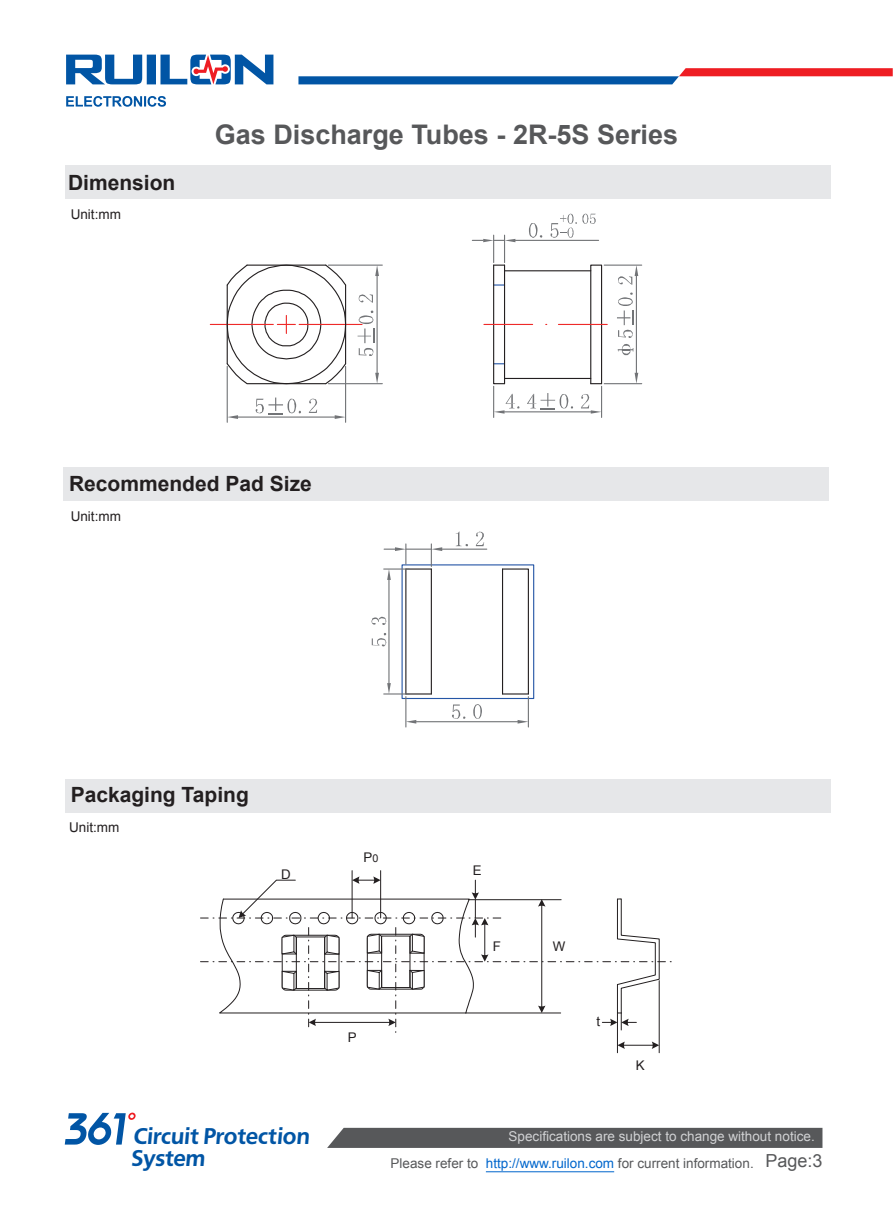
<style>
.page{position:relative;width:893px;height:1212px;background:#fff}
.page>*{position:absolute;margin:0;border:0;box-sizing:border-box;transform-origin:0 0}
.t1{font:700 27px "Arial";color:#57585a}
.t2{font:700 22.95px/21.8px "Frutiger";color:#0155a5}
.t3{font:700 21px "Arial";color:#231f20}
.t4{font:18px "Arial";color:#57585a}
.t5{font:13.5px/26.4px "Arial";color:#d1d2d4}
.t6{font:13.5px "Arial";color:#231f20}
.t7{font:13.35px "Arial";color:#231f20}
.s1{font-size:10.8px}
.s2{color:#57585a}
.s3{color:#06c}
</style>
<div class="page">
<svg style="left:298px;top:68px;width:595px;height:16px"></svg>
<svg style="left:66px;top:96px;width:100px;height:11px"></svg>
<svg style="left:66px;top:55px;width:207px;height:29px"></svg>
<svg style="left:65px;top:1112px;width:71px;height:33px"></svg>
<div style="left:327px;top:1128px;width:495px;height:20px;background:#57585a"></div>
<hr style="left:486px;top:1171px;width:128px;height:1px;background:#06c">
<div style="left:64px;top:467px;width:765px;height:34px;background:#e6e7e9"></div>
<div style="left:65px;top:165px;width:765px;height:34px;background:#e6e7e9"></div>
<div style="left:65px;top:779px;width:765px;height:33px;background:#e6e7e9"></div>
<hr style="left:352px;top:871px;width:1px;height:47px;background:#231f20">
<hr style="left:380px;top:871px;width:1px;height:47px;background:#231f20">
<hr style="left:617px;top:1013px;width:1px;height:40px;background:#231f20">
<hr style="left:659px;top:980px;width:1px;height:73px;background:#231f20">
<svg style="left:200px;top:876px;width:471px;height:156px"></svg>
<hr style="left:623px;top:1045px;width:30px;height:1px;background:#231f20">
<svg style="left:618px;top:1041px;width:7px;height:8px"></svg>
<svg style="left:652px;top:1041px;width:7px;height:8px"></svg>
<hr style="left:238px;top:416px;width:97px;height:2px;background:#727477">
<hr style="left:227px;top:366px;width:1px;height:56px;background:#727477">
<hr style="left:345px;top:366px;width:1px;height:56px;background:#727477">
<svg style="left:335px;top:415px;width:10px;height:4px"></svg>
<svg style="left:227px;top:415px;width:11px;height:4px"></svg>
<svg style="left:256px;top:397px;width:45px;height:17px"></svg>
<svg style="left:309px;top:399px;width:8px;height:14px"></svg>
<hr style="left:377px;top:276px;width:1px;height:97px;background:#727477">
<hr style="left:328px;top:383px;width:54px;height:1px;background:#727477">
<hr style="left:328px;top:265px;width:54px;height:1px;background:#727477">
<svg style="left:375px;top:265px;width:4px;height:11px"></svg>
<svg style="left:375px;top:373px;width:4px;height:11px"></svg>
<svg style="left:358px;top:310px;width:16px;height:46px"></svg>
<svg style="left:359px;top:294px;width:14px;height:9px"></svg>
<hr style="left:636px;top:276px;width:1px;height:97px;background:#727477">
<hr style="left:604px;top:383px;width:38px;height:1px;background:#727477">
<hr style="left:604px;top:265px;width:38px;height:1px;background:#727477">
<svg style="left:635px;top:373px;width:3px;height:11px"></svg>
<svg style="left:618px;top:344px;width:16px;height:11px"></svg>
<svg style="left:617px;top:292px;width:16px;height:46px"></svg>
<svg style="left:618px;top:265px;width:20px;height:20px"></svg>
<hr style="left:299px;top:324px;width:63px;height:1px;background:#ee2a29">
<hr style="left:210px;top:324px;width:63px;height:1px;background:#ee2a29">
<div style="left:590px;top:265px;width:12px;height:119px;border:1px solid #231f20"></div>
<hr style="left:505px;top:270px;width:86px;height:1px;background:#231f20">
<hr style="left:505px;top:378px;width:86px;height:1px;background:#231f20">
<svg style="left:226px;top:264px;width:121px;height:121px"></svg>
<hr style="left:558px;top:324px;width:49px;height:1px;background:#ee2a29">
<hr style="left:484px;top:324px;width:49px;height:1px;background:#ee2a29">
<hr style="left:505px;top:411px;width:86px;height:1px;background:#727477">
<hr style="left:601px;top:386px;width:1px;height:31px;background:#727477">
<hr style="left:493px;top:386px;width:1px;height:31px;background:#727477">
<svg style="left:494px;top:394px;width:25px;height:20px"></svg>
<svg style="left:527px;top:393px;width:46px;height:16px"></svg>
<svg style="left:580px;top:394px;width:21px;height:20px"></svg>
<hr style="left:515px;top:240px;width:84px;height:1px;background:#727477">
<svg style="left:472px;top:235px;width:43px;height:150px"></svg>
<svg style="left:529px;top:223px;width:13px;height:15px"></svg>
<svg style="left:550px;top:214px;width:46px;height:24px"></svg>
<hr style="left:431px;top:569px;width:1px;height:125px;background:#231f20">
<hr style="left:405px;top:569px;width:1px;height:125px;background:#231f20">
<svg style="left:502px;top:568px;width:27px;height:127px"></svg>
<div style="left:402px;top:564px;width:132px;height:135px;border:1px solid #2556a6"></div>
<hr style="left:388px;top:580px;width:1px;height:103px;background:#727477">
<svg style="left:384px;top:683px;width:47px;height:11px"></svg>
<svg style="left:372px;top:633px;width:14px;height:13px"></svg>
<svg style="left:371px;top:617px;width:15px;height:8px"></svg>
<hr style="left:442px;top:549px;width:45px;height:1px;background:#727477">
<svg style="left:384px;top:544px;width:58px;height:36px"></svg>
<svg style="left:456px;top:531px;width:12px;height:15px"></svg>
<svg style="left:476px;top:531px;width:8px;height:15px"></svg>
<hr style="left:416px;top:721px;width:102px;height:1px;background:#727477">
<hr style="left:528px;top:696px;width:1px;height:31px;background:#727477">
<hr style="left:405px;top:696px;width:1px;height:31px;background:#727477">
<svg style="left:406px;top:720px;width:10px;height:3px"></svg>
<svg style="left:518px;top:720px;width:10px;height:3px"></svg>
<svg style="left:452px;top:704px;width:13px;height:15px"></svg>
<svg style="left:473px;top:704px;width:9px;height:15px"></svg>
<p class="t3" style="left:68px;top:169px;width:109px">Dimension</p>
<p class="t6" style="left:71px;top:205px;width:52px">Unit:mm</p>
<h1 class="t1" style="left:215px;top:117px;width:465px">Gas Discharge Tubes - 2R-5S Series</h1>
<p class="t3" style="left:69px;top:470px;width:244px">Recommended Pad Size</p>
<p class="t6" style="left:71px;top:507px;width:52px">Unit:mm</p>
<p class="t3" style="left:71px;top:780px;width:180px">Packaging Taping</p>
<p class="t6" style="left:69px;top:818px;width:52px">Unit:mm</p>
<p class="t7" style="left:281px;top:865px;width:11px">D</p>
<h2 class="t2" style="left:130px;top:1127px;width:183px">Circuit Protection<br>System</h2>
<p class="t7" style="left:364px;top:849px;width:16px">P<span class="s1">0</span></p>
<p class="t7" style="left:473px;top:861px;width:10px">E</p>
<p class="t7" style="left:348px;top:1028px;width:10px">P</p>
<p class="t7" style="left:493px;top:937px;width:10px">F</p>
<p class="t7" style="left:553px;top:937px;width:14px">W</p>
<p class="t7" style="left:597px;top:1013px;width:5px">t</p>
<p class="t7" style="left:636px;top:1057px;width:10px">K</p>
<p class="t5" style="left:391px;top:1123px;width:426px;text-indent:118px">Specifications are subject to change without notice.<br><span class="s2">Please refer to</span> <span class="s3">http://www.ruilon.com</span> <span class="s2">for current information.</span></p>
<h3 class="t4" style="left:765px;top:1148px;width:59px">Page:3</h3>
</div>
